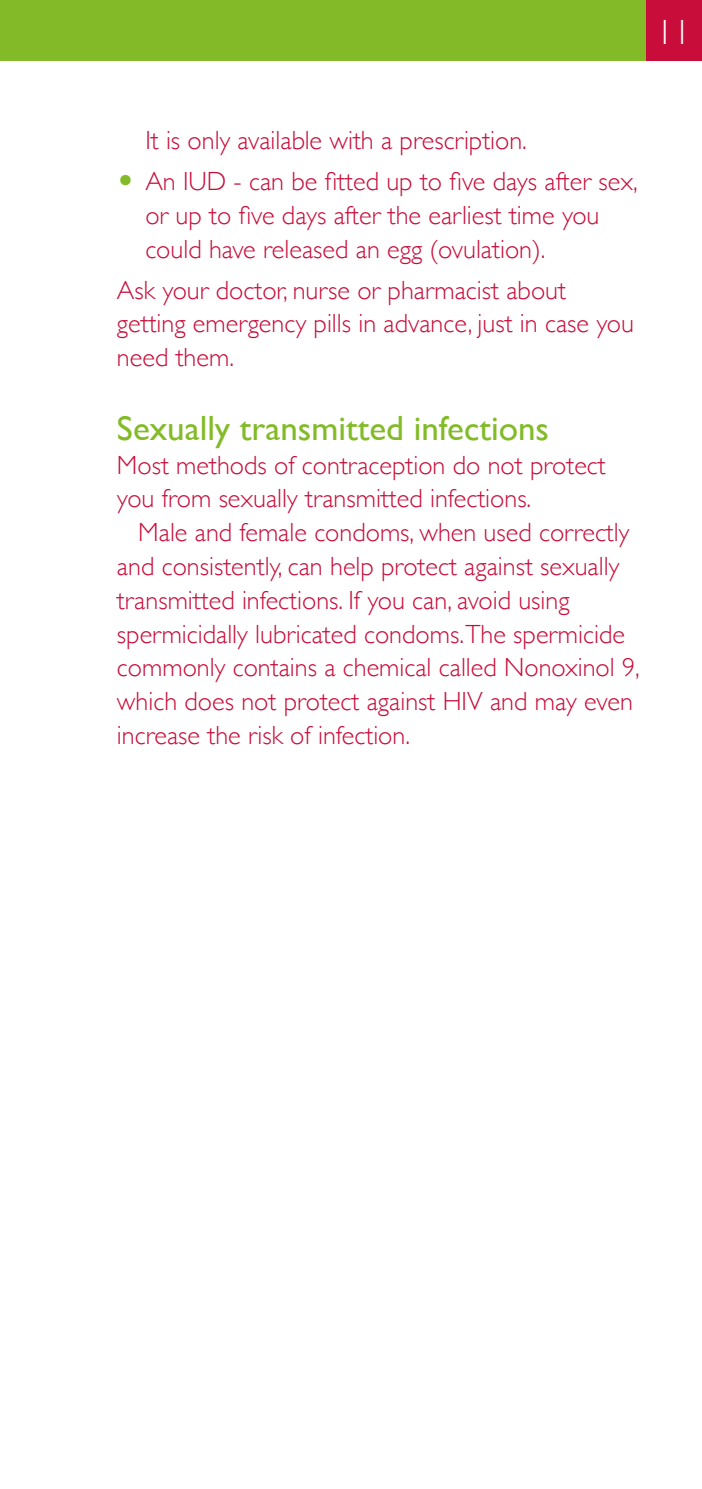
<style>
.page{position:relative;width:702px;height:1489px;background:#fff}
.page>*{position:absolute;margin:0;border:0;box-sizing:border-box;transform-origin:0 0}
.Sub_Header{font:35px "Gill Sans";color:#82bb27}
.t1{font:300 35px "Gill Sans";color:#fff}
.Man_Body_text_1st_li{font:300 26.25px/33.8px "Gill Sans";color:#c80d3a}
.Main_Body_text{font:300 26.25px/33.8px "Gill Sans";color:#c80d3a}
.Main_Body_bullet_poi{font:300 26.25px/33.8px "Gill Sans";color:#c80d3a}
.s1{font-family:"European Pi Three";font-weight:400;color:#82bb27}
</style>
<div class="page">
<div style="left:645px;top:0;width:57px;height:60px;background:#c80d3a"></div>
<div style="left:0;top:0;width:645px;height:60px;background:#82bb27"></div>
<h1 class="t1" style="left:656px;top:5px;width:36px">11</h1>
<p class="Main_Body_bullet_poi" style="left:145px;top:123px;width:383px">It is only available with a prescription.</p>
<p class="Main_Body_bullet_poi" style="left:145px;top:163px;width:494px;text-indent:-28px"><span class="s1">O</span> An IUD - can be fitted up to five days after sex, or up to five days after the earliest time you could have released an egg (ovulation).</p>
<p class="Main_Body_text" style="left:117px;top:272px;width:518px">Ask your doctor, nurse or pharmacist about getting emergency pills in advance, just in case you need them.</p>
<p class="Sub_Header" style="left:117px;top:407px;width:433px">Sexually transmitted infections</p>
<p class="Main_Body_text" style="left:117px;top:447px;width:490px">Most methods of contraception do not protect you from sexually transmitted infections.</p>
<p class="Man_Body_text_1st_li" style="left:117px;top:514px;width:524px;text-indent:21px">Male and female condoms, when used correctly and consistently, can help protect against sexually transmitted infections. If you can, avoid using spermicidally lubricated condoms.The spermicide commonly contains a chemical called Nonoxinol 9, which does not protect against HIV and may even increase the risk of infection.</p>
</div>
